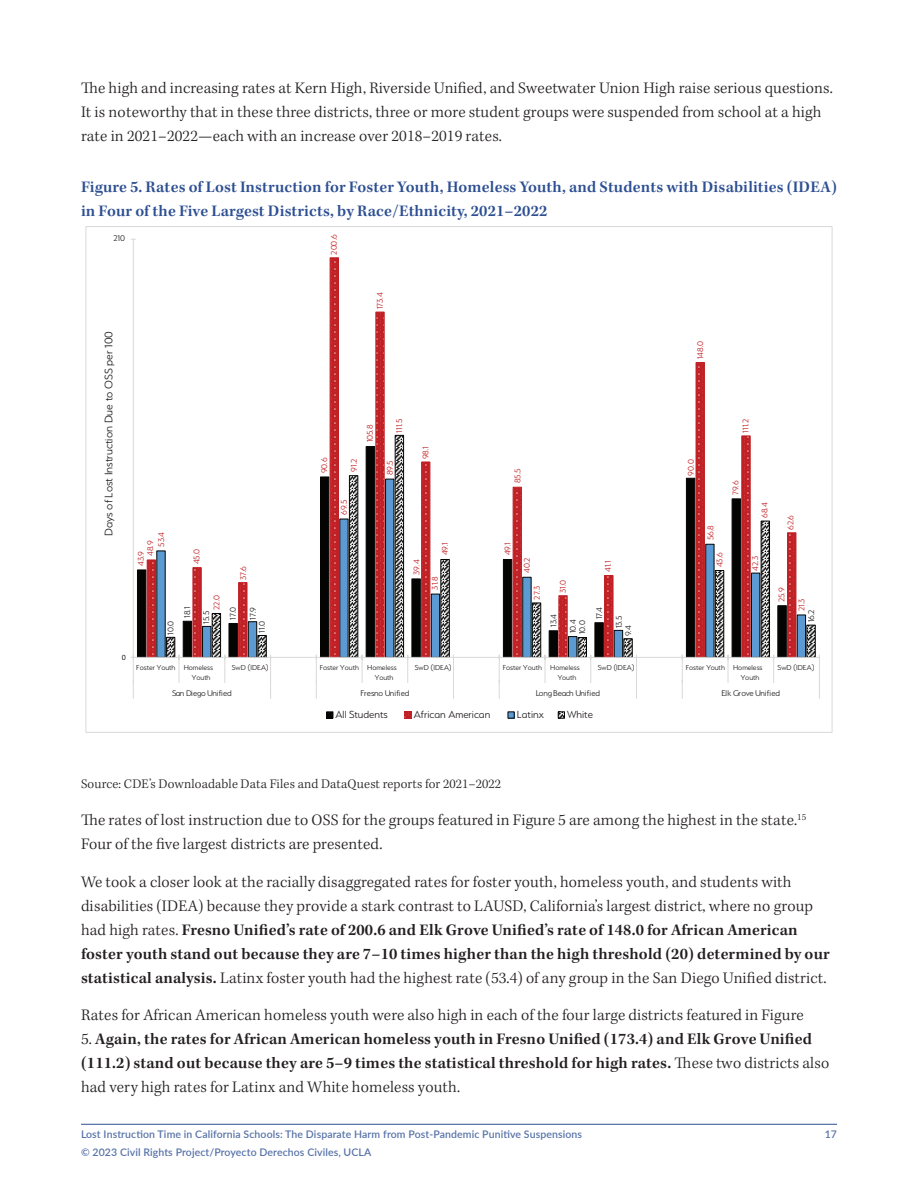
<style>
.page{position:relative;width:918px;height:1188px;background:#fff}
.page>*{position:absolute;margin:0;border:0;box-sizing:border-box;transform-origin:0 0}
.Body_regular{font:300 16.5px/24px "Kepler Std";letter-spacing:.01em;color:#231f20}
.Body_regular-2{font:600 16.5px/24px "Kepler Std";letter-spacing:.01em;color:#231f20}
.Table_title{font:600 16.5px/24px "Kepler Std";letter-spacing:.01em;color:#2d4f92}
.t1{font:300 13.5px "Kepler Std";letter-spacing:.01em;color:#231f20}
.t2{font:300 12.3px "Serenity";color:#231f20}
.t3{font:300 11.55px "Serenity";color:#231f20}
.t4{font:600 10.5px/18px "Lato";letter-spacing:.01em;color:#5772a8}
.t5{font:300 9.3px "Serenity";letter-spacing:-.005em;color:#c02025}
.t6{font:300 9.3px "Serenity";letter-spacing:-.015em;color:#231f20}
.t7{font:300 8.1px/9.8px "Serenity";color:#231f20}
.t8{font:8.1px "Calibri";color:#231f20}
.s1{font-weight:600}
.s2{font-weight:300}
</style>
<div class="page">
<hr style="left:81px;top:1124px;width:756px;height:1px;background:#2d4f92">
<svg style="left:146px;top:257px;width:559px;height:400px"></svg>
<svg style="left:166px;top:435px;width:650px;height:222px"></svg>
<hr style="left:133px;top:239px;width:1px;height:418px;background:#dad9d8">
<hr style="left:133px;top:657px;width:686px;height:1px;background:#dad9d8">
<svg style="left:179px;top:655px;width:1px;height:28px"></svg>
<svg style="left:224px;top:655px;width:1px;height:28px"></svg>
<svg style="left:362px;top:655px;width:1px;height:28px"></svg>
<svg style="left:407px;top:655px;width:1px;height:28px"></svg>
<svg style="left:545px;top:655px;width:1px;height:28px"></svg>
<svg style="left:590px;top:655px;width:1px;height:28px"></svg>
<svg style="left:728px;top:655px;width:1px;height:28px"></svg>
<svg style="left:773px;top:655px;width:1px;height:28px"></svg>
<svg style="left:131px;top:655px;width:3px;height:44px"></svg>
<svg style="left:270px;top:655px;width:1px;height:44px"></svg>
<svg style="left:316px;top:655px;width:1px;height:44px"></svg>
<svg style="left:453px;top:655px;width:1px;height:44px"></svg>
<svg style="left:499px;top:655px;width:1px;height:44px"></svg>
<svg style="left:636px;top:655px;width:1px;height:44px"></svg>
<svg style="left:682px;top:655px;width:1px;height:44px"></svg>
<svg style="left:819px;top:655px;width:1px;height:44px"></svg>
<svg style="left:328px;top:713px;width:3px;height:4px"></svg>
<div style="left:326px;top:711px;width:7px;height:8px;border:1px solid #040503"></div>
<svg style="left:407px;top:713px;width:3px;height:4px"></svg>
<div style="left:405px;top:711px;width:7px;height:8px;border:1px solid #c02025"></div>
<svg style="left:508px;top:712px;width:6px;height:6px"></svg>
<svg style="left:560px;top:713px;width:3px;height:4px"></svg>
<div style="left:558px;top:711px;width:7px;height:8px;border:1px solid #040503"></div>
<p class="Body_regular" style="left:81px;top:76px;width:753px">The high and increasing rates at Kern High, Riverside Unified, and Sweetwater Union High raise serious questions.<br>It is noteworthy that in these three districts, three or more student groups were suspended from school at a high rate in 2021–2022—each with an increase over 2018–2019 rates.</p>
<p class="Table_title" style="left:81px;top:175px;width:757px">Figure 5. Rates of Lost Instruction for Foster Youth, Homeless Youth, and Students with Disabilities (IDEA) in Four of the Five Largest Districts, by Race/Ethnicity, 2021–2022</p>
<p class="t6" style="left:114px;top:234px;width:13px">210</p>
<p class="t5" style="left:329px;top:255px;width:22px;rotate:-90deg">200.6</p>
<p class="t2" style="left:102px;top:536px;width:207px;rotate:-90deg">Days of Lost Instruction Due to OSS per 100</p>
<p class="t8" style="left:122px;top:651px;width:6px">0</p>
<p class="t5" style="left:375px;top:309px;width:18px;rotate:-90deg">173.4</p>
<p class="t5" style="left:695px;top:359px;width:20px;rotate:-90deg">148.0</p>
<p class="t5" style="left:365px;top:442px;width:19px;rotate:-90deg">105.8</p>
<p class="t5" style="left:395px;top:433px;width:15px;rotate:-90deg">111.5</p>
<p class="t5" style="left:741px;top:433px;width:15px;rotate:-90deg">111.2</p>
<p class="t5" style="left:319px;top:473px;width:17px;rotate:-90deg">90.6</p>
<p class="t5" style="left:349px;top:472px;width:14px;rotate:-90deg">91.2</p>
<p class="t5" style="left:385px;top:475px;width:17px;rotate:-90deg">89.5</p>
<p class="t5" style="left:421px;top:459px;width:15px;rotate:-90deg">98.1</p>
<p class="t5" style="left:513px;top:483px;width:16px;rotate:-90deg">85.5</p>
<p class="t5" style="left:686px;top:476px;width:18px;rotate:-90deg">90.0</p>
<p class="t5" style="left:731px;top:495px;width:16px;rotate:-90deg">79.6</p>
<p class="t5" style="left:339px;top:515px;width:17px;rotate:-90deg">69.5</p>
<p class="t5" style="left:156px;top:547px;width:16px;rotate:-90deg">53.4</p>
<p class="t5" style="left:145px;top:556px;width:17px;rotate:-90deg">48.9</p>
<p class="t5" style="left:136px;top:566px;width:17px;rotate:-90deg">43.9</p>
<p class="t6" style="left:166px;top:635px;width:15px;rotate:-90deg">10.0</p>
<p class="t5" style="left:192px;top:564px;width:17px;rotate:-90deg">45.0</p>
<p class="t5" style="left:238px;top:580px;width:16px;rotate:-90deg">37.6</p>
<p class="t5" style="left:212px;top:610px;width:16px;rotate:-90deg">22.0</p>
<p class="t6" style="left:182px;top:618px;width:13px;rotate:-90deg">18.1</p>
<p class="t6" style="left:228px;top:620px;width:14px;rotate:-90deg">17.0</p>
<p class="t6" style="left:201px;top:624px;width:14px;rotate:-90deg">15.5</p>
<p class="t6" style="left:248px;top:620px;width:14px;rotate:-90deg">17.9</p>
<p class="t6" style="left:257px;top:633px;width:13px;rotate:-90deg">11.0</p>
<p class="t5" style="left:412px;top:575px;width:17px;rotate:-90deg">39.4</p>
<p class="t5" style="left:440px;top:555px;width:15px;rotate:-90deg">49.1</p>
<p class="t5" style="left:430px;top:590px;width:14px;rotate:-90deg">31.8</p>
<p class="t5" style="left:503px;top:555px;width:15px;rotate:-90deg">49.1</p>
<p class="t5" style="left:522px;top:573px;width:17px;rotate:-90deg">40.2</p>
<p class="t5" style="left:532px;top:600px;width:15px;rotate:-90deg">27.3</p>
<p class="t5" style="left:558px;top:593px;width:15px;rotate:-90deg">31.0</p>
<p class="t5" style="left:603px;top:572px;width:13px;rotate:-90deg">41.1</p>
<p class="t6" style="left:549px;top:627px;width:14px;rotate:-90deg">13.4</p>
<p class="t6" style="left:595px;top:619px;width:14px;rotate:-90deg">17.4</p>
<p class="t6" style="left:568px;top:633px;width:15px;rotate:-90deg">10.4</p>
<p class="t6" style="left:614px;top:628px;width:14px;rotate:-90deg">13.5</p>
<p class="t6" style="left:578px;top:634px;width:15px;rotate:-90deg">10.0</p>
<p class="t6" style="left:623px;top:636px;width:12px;rotate:-90deg">9.4</p>
<p class="t5" style="left:706px;top:540px;width:17px;rotate:-90deg">56.8</p>
<p class="t5" style="left:715px;top:567px;width:17px;rotate:-90deg">43.6</p>
<p class="t5" style="left:760px;top:518px;width:17px;rotate:-90deg">68.4</p>
<p class="t5" style="left:751px;top:571px;width:16px;rotate:-90deg">42.3</p>
<p class="t5" style="left:786px;top:530px;width:16px;rotate:-90deg">62.6</p>
<p class="t5" style="left:777px;top:602px;width:16px;rotate:-90deg">25.9</p>
<p class="t5" style="left:797px;top:611px;width:14px;rotate:-90deg">21.3</p>
<p class="t6" style="left:806px;top:622px;width:14px;rotate:-90deg">16.2</p>
<p class="t7" style="left:192px;top:663px;width:23px;text-indent:-56px">Foster Youth Homeless<br>Youth</p>
<p class="t7" style="left:232px;top:663px;width:38px">SwD (IDEA)</p>
<p class="t7" style="left:375px;top:663px;width:23px;text-indent:-55px">Foster Youth Homeless<br>Youth</p>
<p class="t7" style="left:415px;top:663px;width:38px">SwD (IDEA)</p>
<p class="t7" style="left:558px;top:663px;width:23px;text-indent:-55px">Foster Youth Homeless<br>Youth</p>
<p class="t7" style="left:598px;top:663px;width:38px">SwD (IDEA)</p>
<p class="t7" style="left:741px;top:663px;width:23px;text-indent:-55px">Foster Youth Homeless<br>Youth</p>
<p class="t7" style="left:778px;top:663px;width:38px">SwD (IDEA)</p>
<p class="t6" style="left:172px;top:688px;width:61px">San Diego Unified</p>
<p class="t6" style="left:360px;top:688px;width:51px">Fresno Unified</p>
<p class="t6" style="left:536px;top:688px;width:66px">LongBeach Unified</p>
<p class="t6" style="left:722px;top:688px;width:60px">Elk Grove Unified</p>
<p class="t3" style="left:336px;top:709px;width:54px">All Students</p>
<p class="t3" style="left:414px;top:709px;width:78px">African American</p>
<p class="t3" style="left:517px;top:709px;width:28px">Latinx</p>
<p class="t3" style="left:567px;top:709px;width:27px">White</p>
<p class="t1" style="left:81px;top:776px;width:422px">Source: CDE’s Downloadable Data Files and DataQuest reports for 2021–2022</p>
<p class="Body_regular" style="left:81px;top:809px;width:727px">The rates of lost instruction due to OSS for the groups featured in Figure 5 are among the highest in the state.<sup>15<br></sup>Four of the five largest districts are presented.</p>
<p class="Body_regular" style="left:81px;top:870px;width:750px">We took a closer look at the racially disaggregated rates for foster youth, homeless youth, and students with disabilities (IDEA) because they provide a stark contrast to LAUSD, California’s largest district, where no group had high rates. <span class="s1">Fresno Unified’s rate of 200.6 and Elk Grove Unified’s rate of 148.0 for African American foster youth stand out because they are 7–10 times higher than the high threshold (20) determined by our statistical analysis.</span> Latinx foster youth had the highest rate (53.4) of any group in the San Diego Unified district.</p>
<p class="Body_regular" style="left:81px;top:1004px;width:724px">Rates for African American homeless youth were also high in each of the four large districts featured in Figure</p>
<p class="Body_regular-2" style="left:81px;top:1028px;width:750px"><span class="s2">5.</span> Again, the rates for African American homeless youth in Fresno Unified (173.4) and Elk Grove Unified (111.2) stand out because they are 5–9 times the statistical threshold for high rates. <span class="s2">These two districts also had very high rates for Latinx and White homeless youth.</span></p>
<p class="t4" style="left:81px;top:1125px;width:503px">Lost Instruction Time in California Schools: The Disparate Harm from Post-Pandemic Punitive Suspensions © 2023 Civil Rights Project/Proyecto Derechos Civiles, UCLA</p>
<p class="t4" style="left:825px;top:1125px;width:14px">17</p>
</div>
